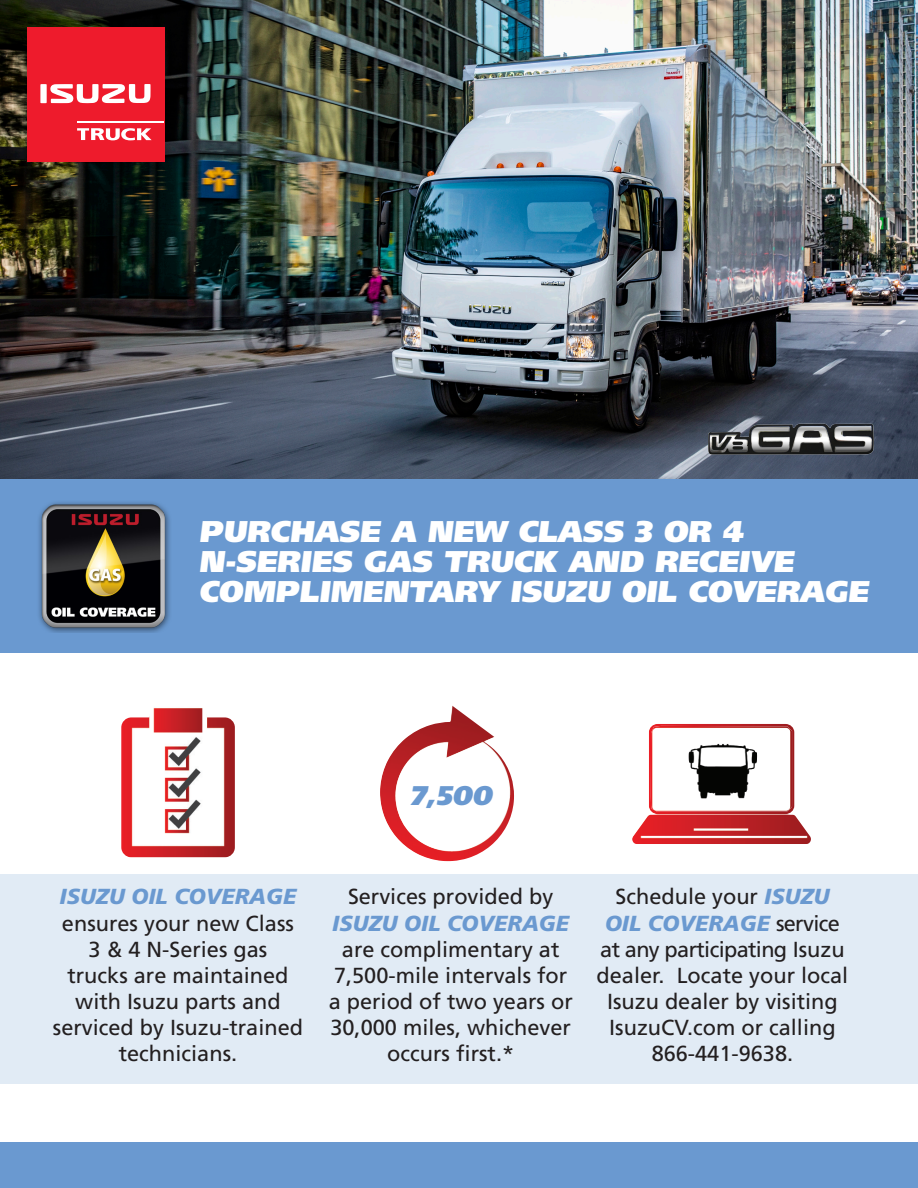
<style>
.page{position:relative;width:918px;height:1188px;background:#fff}
.page>*{position:absolute;margin:0;border:0;box-sizing:border-box;transform-origin:0 0}
.t1{font:900 30px/30px "Frutiger LT Std";color:#fff}
.t2{font:italic 900 27px "Frutiger LT Std";color:#6a99d0}
.t3{font:21.75px/26.1px "Frutiger LT Std";color:#231f20;text-align:center}
.s1{font-weight:900;font-style:italic;color:#6a99d0}
</style>
<div class="page">
<div style="left:0;top:874px;width:918px;height:210px;background:#e1ebf5"></div>
<img style="left:121px;top:708px;width:114px;height:149px">
<img style="left:632px;top:724px;width:179px;height:120px">
<img style="left:651px;top:726px;width:141px;height:86px">
<img style="left:380px;top:706px;width:134px;height:155px">
<div style="left:0;top:1143px;width:918px;height:45px;background:#6a99d0"></div>
<img style="left:0;top:0;width:918px;height:480px">
<div style="left:0;top:480px;width:918px;height:173px;background:#6a99d0"></div>
<div style="left:27px;top:27px;width:137px;height:135px;background:#ee1b2c"></div>
<hr style="left:77px;top:121px;width:87px;height:1px;background:#fff">
<svg style="left:77px;top:128px;width:75px;height:12px"></svg>
<svg style="left:40px;top:84px;width:111px;height:19px"></svg>
<img style="left:39px;top:502px;width:131px;height:130px">
<img style="left:701px;top:418px;width:177px;height:39px">
<p class="t1" style="left:199px;top:516px;width:675px">PURCHASE A NEW CLASS 3 OR 4<br>N-SERIES GAS TRUCK AND RECEIVE<br>COMPLIMENTARY ISUZU OIL COVERAGE</p>
<p class="t2" style="left:410px;top:779px;width:89px">7,500</p>
<p class="t3" style="left:53px;top:884px;width:252px"><span class="s1">ISUZU OIL COVERAGE </span>ensures your new Class<br>3 &amp; 4 N-Series gas<br>trucks are maintained with Isuzu parts and serviced by Isuzu-trained technicians.</p>
<p class="t3" style="left:597px;top:884px;width:253px">Schedule your <span class="s1">ISUZU<br>OIL COVERAGE</span> service at any participating Isuzu dealer. Locate your local<br>Isuzu dealer by visiting<br>IsuzuCV.com or calling</p>
<p class="t3" style="left:348px;top:884px;width:207px">Services provided by</p>
<p class="t3" style="left:329px;top:910px;width:246px"><span class="s1">ISUZU OIL COVERAGE </span>are complimentary at<br>7,500-mile intervals for a period of two years or<br>30,000 miles, whichever occurs first.*</p>
<p class="t3" style="left:652px;top:1041px;width:143px">866-441-9638.</p>
</div>
